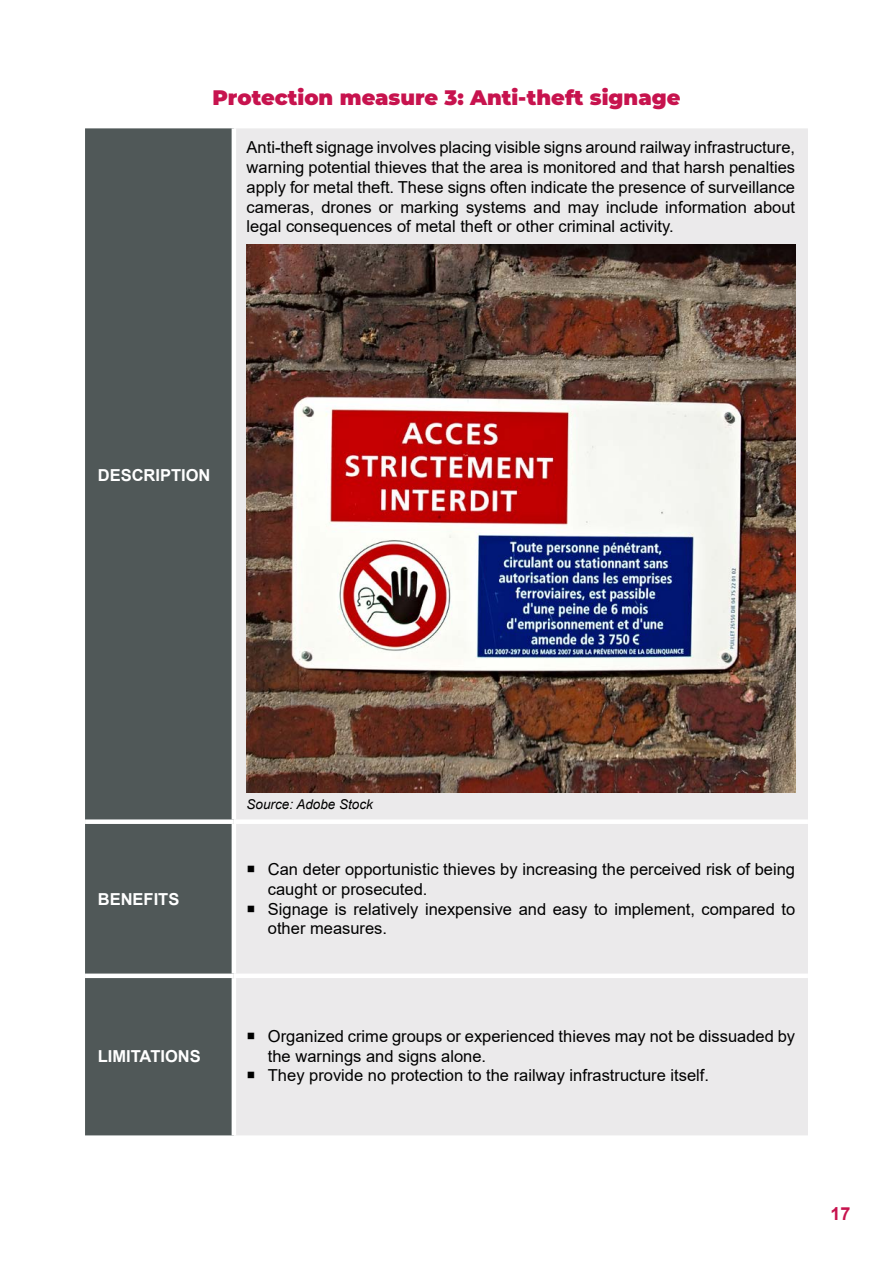
<style>
.page{position:relative;width:893px;height:1263px;background:#fff}
.page>*{position:absolute;margin:0;border:0;box-sizing:border-box;transform-origin:0 0}
.t1{font:900 21px "Montserrat";color:#c7134e}
.t2{font:700 18px "Arial";color:#c7134e}
.t3{font:16.5px/19.8px "Arial";color:#000}
.t4{font:700 16.5px "Arial";color:#fff}
.t5{font:italic 13.5px "Arial";color:#000}
</style>
<div class="page">
<div style="left:85px;top:128px;width:147px;height:1007px;background:#505858"></div>
<div style="left:236px;top:128px;width:572px;height:1007px;background:#ebeaeb"></div>
<div style="left:85px;top:819px;width:149px;height:5px;background:#fff"></div>
<div style="left:234px;top:819px;width:574px;height:5px;background:#fff"></div>
<div style="left:85px;top:973px;width:149px;height:5px;background:#fff"></div>
<div style="left:234px;top:973px;width:574px;height:5px;background:#fff"></div>
<img style="left:247px;top:244px;width:548px;height:549px">
<svg style="left:248px;top:866px;width:6px;height:6px"></svg>
<svg style="left:248px;top:905px;width:6px;height:7px"></svg>
<svg style="left:248px;top:1032px;width:6px;height:7px"></svg>
<svg style="left:248px;top:1072px;width:6px;height:7px"></svg>
<p class="t1" style="left:212px;top:82px;width:470px">Protection measure 3: Anti-theft signage</p>
<p class="t3" style="left:247px;top:137px;width:550px;text-align:justify">Anti-theft signage involves placing visible signs around railway infrastructure, warning potential thieves that the area is monitored and that harsh penalties apply for metal theft. These signs often indicate the presence of surveillance cameras, drones or marking systems and may include information about legal consequences of metal theft or other criminal activity.</p>
<p class="t4" style="left:98px;top:464px;width:114px">DESCRIPTION</p>
<p class="t4" style="left:98px;top:887px;width:83px">BENEFITS</p>
<p class="t4" style="left:98px;top:1044px;width:104px">LIMITATIONS</p>
<p class="t5" style="left:247px;top:795px;width:128px">Source: Adobe Stock</p>
<p class="t3" style="left:268px;top:859px;width:529px">Can deter opportunistic thieves by increasing the perceived risk of being caught or prosecuted.<br>Signage is relatively inexpensive and easy to implement, compared to other measures.</p>
<p class="t3" style="left:268px;top:1026px;width:529px">Organized crime groups or experienced thieves may not be dissuaded by the warnings and signs alone.<br>They provide no protection to the railway infrastructure itself.</p>
<p class="t2" style="left:830px;top:1201px;width:22px">17</p>
</div>
